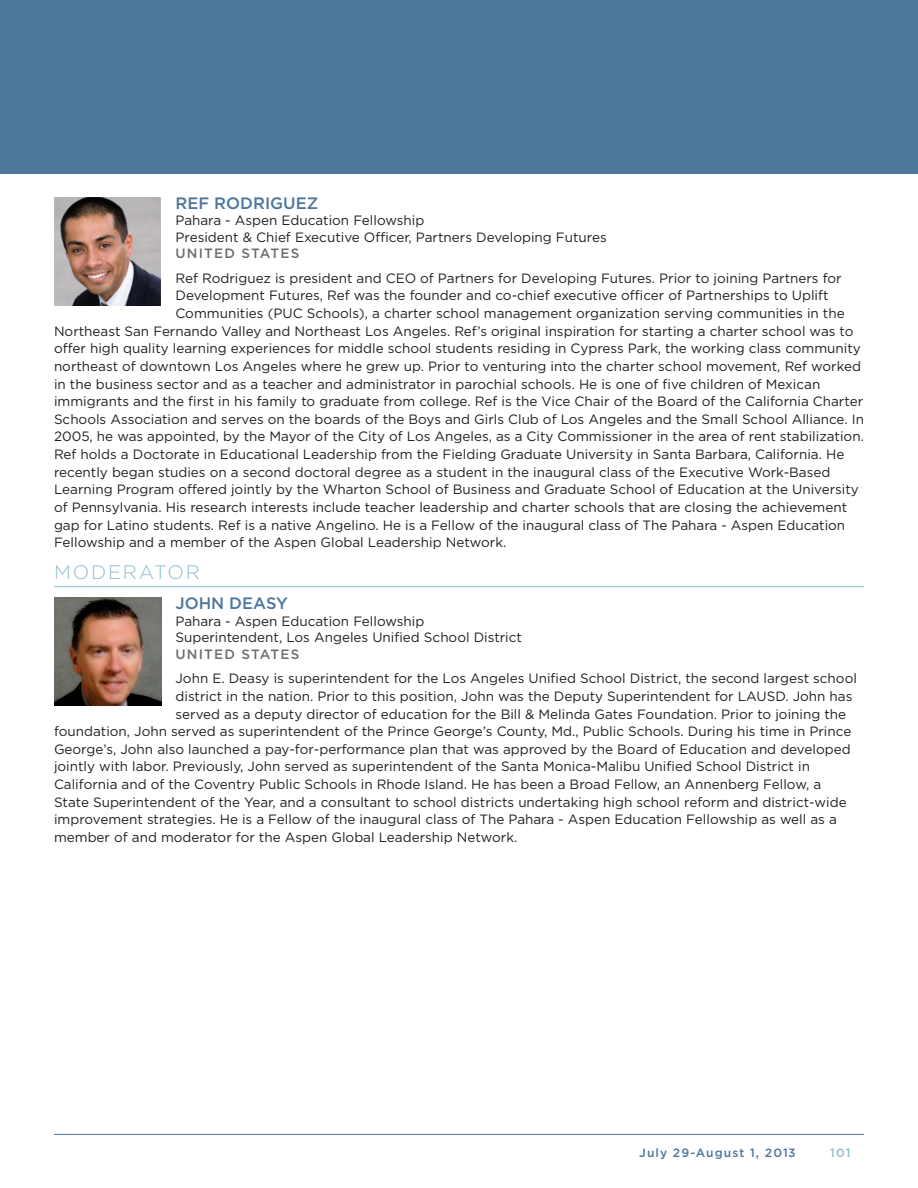
<style>
.page{position:relative;width:918px;height:1188px;background:#fff}
.page>*{position:absolute;margin:0;border:0;box-sizing:border-box;transform-origin:0 0}
.B__body_header{font:300 19.5px "Gotham";letter-spacing:.09em;color:#91becc}
.moderator_name{font:500 16.5px "Gotham";color:#4d769b}
.body{font:13.5px "Gotham";color:#231f20}
.moderator_title{font:13.5px "Gotham";color:#231f20}
.moderator_country{font:500 13.5px "Gotham";letter-spacing:.09em;color:#6c6d70}
.t1{font:500 12px "Gotham";letter-spacing:.09em;color:#4d769b}
.t2{font:500 12px "Gotham";color:#91becc}
</style>
<div class="page">
<hr style="left:54px;top:1134px;width:810px;height:1px;background:#4d769b">
<div style="left:0;top:0;width:918px;height:174px;background:#4d769b"></div>
<img style="left:54px;top:197px;width:106px;height:108px">
<hr style="left:54px;top:586px;width:810px;height:1px;background:#91becc">
<img style="left:54px;top:598px;width:108px;height:108px">
<p class="moderator_name" style="left:176px;top:192px;width:144px">REF RODRIGUEZ</p>
<p class="moderator_title" style="left:176px;top:212px;width:250px">Pahara - Aspen Education Fellowship</p>
<p class="moderator_title" style="left:176px;top:229px;width:433px">President &amp; Chief Executive Officer, Partners Developing Futures</p>
<p class="moderator_country" style="left:176px;top:245px;width:125px">UNITED STATES</p>
<p class="body" style="left:176px;top:269px;width:668px">Ref Rodriguez is president and CEO of Partners for Developing Futures. Prior to joining Partners for</p>
<p class="body" style="left:176px;top:287px;width:655px">Development Futures, Ref was the founder and co-chief executive officer of Partnerships to Uplift</p>
<p class="body" style="left:176px;top:305px;width:671px">Communities (PUC Schools), a charter school management organization serving communities in the</p>
<p class="body" style="left:54px;top:322px;width:801px">Northeast San Fernando Valley and Northeast Los Angeles. Ref’s original inspiration for starting a charter school was to</p>
<p class="body" style="left:54px;top:340px;width:808px">offer high quality learning experiences for middle school students residing in Cypress Park, the working class community</p>
<p class="body" style="left:54px;top:358px;width:809px">northeast of downtown Los Angeles where he grew up. Prior to venturing into the charter school movement, Ref worked</p>
<p class="body" style="left:54px;top:375px;width:768px">in the business sector and as a teacher and administrator in parochial schools. He is one of five children of Mexican</p>
<p class="body" style="left:54px;top:393px;width:811px">immigrants and the first in his family to graduate from college. Ref is the Vice Chair of the Board of the California Charter</p>
<p class="body" style="left:54px;top:410px;width:812px">Schools Association and serves on the boards of the Boys and Girls Club of Los Angeles and the Small School Alliance. In</p>
<p class="body" style="left:54px;top:428px;width:811px">2005, he was appointed, by the Mayor of the City of Los Angeles, as a City Commissioner in the area of rent stabilization.</p>
<p class="body" style="left:54px;top:446px;width:792px">Ref holds a Doctorate in Educational Leadership from the Fielding Graduate University in Santa Barbara, California. He</p>
<p class="body" style="left:54px;top:463px;width:778px">recently began studies on a second doctoral degree as a student in the inaugural class of the Executive Work-Based</p>
<p class="body" style="left:54px;top:481px;width:806px">Learning Program offered jointly by the Wharton School of Business and Graduate School of Education at the University</p>
<p class="body" style="left:54px;top:499px;width:795px">of Pennsylvania. His research interests include teacher leadership and charter schools that are closing the achievement</p>
<p class="body" style="left:54px;top:516px;width:793px">gap for Latino students. Ref is a native Angelino. He is a Fellow of the inaugural class of The Pahara - Aspen Education</p>
<p class="body" style="left:54px;top:534px;width:454px">Fellowship and a member of the Aspen Global Leadership Network.</p>
<p class="B__body_header" style="left:54px;top:560px;width:147px">MODERATOR</p>
<p class="moderator_name" style="left:176px;top:593px;width:114px">JOHN DEASY</p>
<p class="moderator_title" style="left:176px;top:613px;width:250px">Pahara - Aspen Education Fellowship</p>
<p class="moderator_title" style="left:176px;top:629px;width:348px">Superintendent, Los Angeles Unified School District</p>
<p class="moderator_country" style="left:176px;top:645px;width:125px">UNITED STATES</p>
<p class="body" style="left:176px;top:670px;width:683px">John E. Deasy is superintendent for the Los Angeles Unified School District, the second largest school</p>
<p class="body" style="left:176px;top:688px;width:678px">district in the nation. Prior to this position, John was the Deputy Superintendent for LAUSD. John has</p>
<p class="body" style="left:176px;top:705px;width:672px">served as a deputy director of education for the Bill &amp; Melinda Gates Foundation. Prior to joining the</p>
<p class="body" style="left:54px;top:723px;width:799px">foundation, John served as superintendent of the Prince George’s County, Md., Public Schools. During his time in Prince</p>
<p class="body" style="left:54px;top:740px;width:798px">George’s, John also launched a pay-for-performance plan that was approved by the Board of Education and developed</p>
<p class="body" style="left:54px;top:758px;width:757px">jointly with labor. Previously, John served as superintendent of the Santa Monica-Malibu Unified School District in</p>
<p class="body" style="left:54px;top:776px;width:769px">California and of the Coventry Public Schools in Rhode Island. He has been a Broad Fellow, an Annenberg Fellow, a</p>
<p class="body" style="left:54px;top:793px;width:794px">State Superintendent of the Year, and a consultant to school districts undertaking high school reform and district-wide</p>
<p class="body" style="left:54px;top:811px;width:784px">improvement strategies. He is a Fellow of the inaugural class of The Pahara - Aspen Education Fellowship as well as a</p>
<p class="body" style="left:54px;top:829px;width:465px">member of and moderator for the Aspen Global Leadership Network.</p>
<p class="t1" style="left:639px;top:1145px;width:158px">July 29-August 1, 2013</p>
<p class="t2" style="left:830px;top:1145px;width:22px">101</p>
</div>
